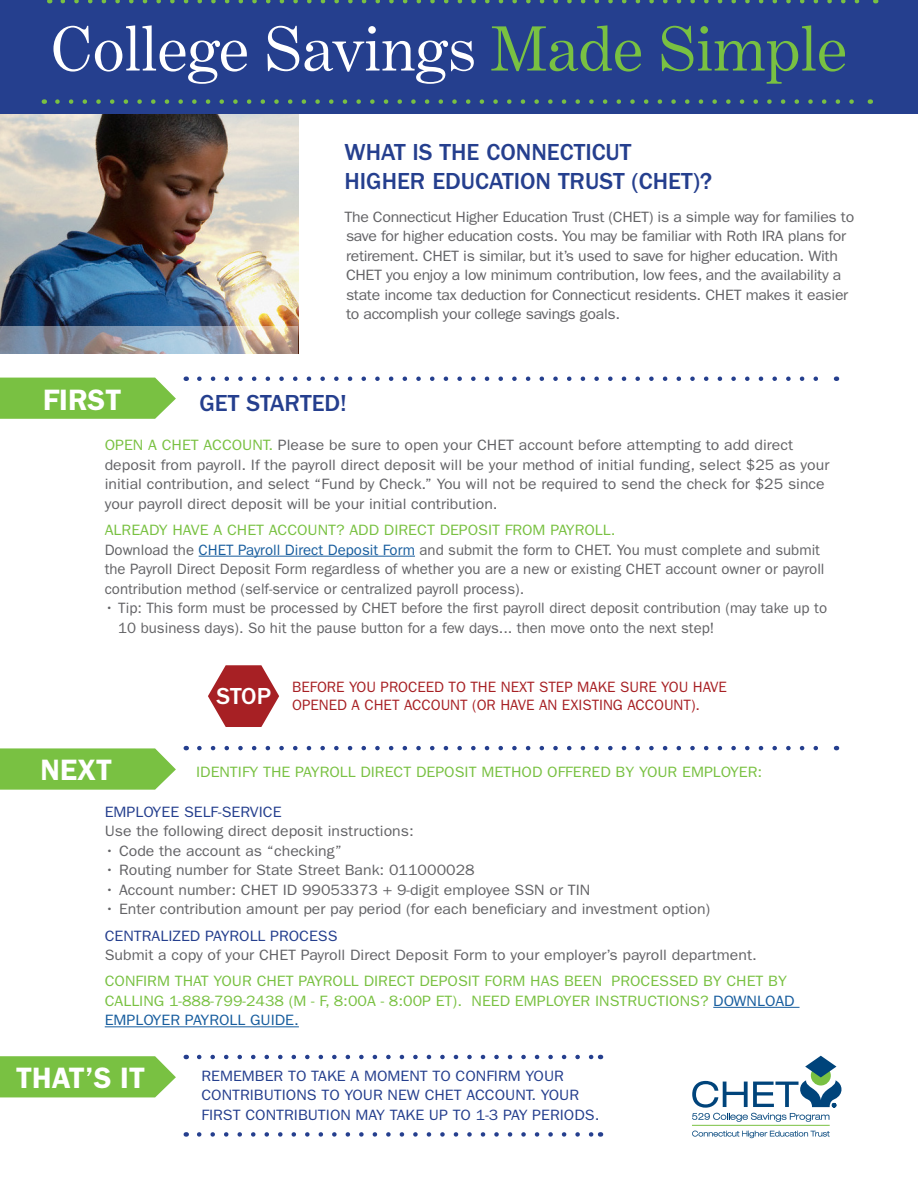
<style>
.page{position:relative;width:918px;height:1188px;background:#fff}
.page>*{position:absolute;margin:0;border:0;box-sizing:border-box;transform-origin:0 0}
.Big_Head{font:64.5px "Benton Modern One";color:#fff}
.Big_Head-2{font:600 29.7px "Franklin Gothic";color:#fff}
.Blue_Head{font:500 24px/28.5px "ITC Franklin Gothic Std";color:#253f8e}
.lg_bl_body{font:500 24px "ITC Franklin Gothic Std";color:#253f8e}
.t1{font:500 24px "ITC Franklin Gothic Std";color:#fff}
.Bl_Bullets{font:15px/19.5px "ITC Franklin Gothic Std";color:#636366;scale:1.06 1}
.Bl_Bullets-2{font:15px/19.5px "ITC Franklin Gothic Std";color:#636366}
.main_body{font:15px/19.5px "ITC Franklin Gothic Std";letter-spacing:-.02em;color:#636366;scale:1.06 1}
.Bl_Bullets-3{font:15px/19.5px "ITC Franklin Gothic Std";color:#79c142;scale:1.06 1}
.Bl_Bullets-4{font:15px/19.5px "ITC Franklin Gothic Std";color:#253f8e;scale:1.06 1}
.t2{font:15px "ITC Franklin Gothic Std";color:#a72024}
.lg_bl_body-2{font:15px "ITC Franklin Gothic Std";color:#79c142;scale:1.06 1}
.s1{color:#79c142}
.s2{color:#175d9e}
</style>
<div class="page">
<img style="left:0;top:113px;width:298px;height:213px">
<div style="left:0;top:0;width:918px;height:113px;background:#253f8e"></div>
<svg style="left:0;top:378px;width:176px;height:41px;background:#81c44e"></svg>
<svg style="left:0;top:748px;width:176px;height:42px;background:#83c550"></svg>
<svg style="left:0;top:1056px;width:176px;height:41px;background:#81c44e"></svg>
<hr style="left:199px;top:556px;width:216px;height:1px;background:#175d9e">
<hr style="left:713px;top:1007px;width:87px;height:1px;background:#175d9e">
<hr style="left:105px;top:1026px;width:194px;height:1px;background:#175d9e">
<svg style="left:692px;top:1131px;width:138px;height:7px"></svg>
<hr style="left:692px;top:1125px;width:138px;height:1px;background:#79c142">
<svg style="left:692px;top:1056px;width:150px;height:66px"></svg>
<svg style="left:208px;top:665px;width:71px;height:62px"></svg>
<svg style="left:199px;top:376px;width:619px;height:5px"></svg>
<svg style="left:199px;top:1055px;width:394px;height:4px"></svg>
<svg style="left:199px;top:1132px;width:394px;height:5px"></svg>
<svg style="left:199px;top:746px;width:619px;height:4px"></svg>
<svg style="left:63px;top:0;width:797px;height:3px"></svg>
<svg style="left:57px;top:99px;width:797px;height:5px"></svg>
<svg style="left:0;top:326px;width:298px;height:28px;background:#99a0ab"></svg>
<p class="Big_Head" style="left:51px;top:13px;width:798px">College Savings <span class="s1">Made Simple</span></p>
<p class="Blue_Head" style="left:345px;top:138px;width:369px">WHAT IS THE CONNECTICUT<br>HIGHER EDUCATION TRUST (CHET)?</p>
<p class="main_body" style="left:345px;top:207px;width:482px">The Connecticut Higher Education Trust (CHET) is a simple way for families to save for higher education costs. You may be familiar with Roth IRA plans for retirement. CHET is similar, but it’s used to save for higher education. With CHET you enjoy a low minimum contribution, low fees, and the availability a state income tax deduction for Connecticut residents. CHET makes it easier to accomplish your college savings goals.</p>
<p class="Big_Head-2" style="left:43px;top:382px;width:80px">FIRST</p>
<p class="lg_bl_body" style="left:200px;top:389px;width:149px">GET STARTED!</p>
<p class="Bl_Bullets" style="left:105px;top:436px;width:685px"><span class="s1">OPEN A CHET ACCOUNT.</span> Please be sure to open your CHET account before attempting to add direct deposit from payroll. If the payroll direct deposit will be your method of initial funding, select $25 as your initial contribution, and select “Fund by Check.” You will not be required to send the check for $25 since your payroll direct deposit will be your initial contribution.</p>
<p class="Bl_Bullets-3" style="left:105px;top:520px;width:483px">ALREADY HAVE A CHET ACCOUNT? ADD DIRECT DEPOSIT FROM PAYROLL.</p>
<p class="Bl_Bullets-2" style="left:105px;top:540px;width:721px">Download the <span class="s2">CHET Payroll Direct Deposit Form</span> and submit the form to CHET. You must complete and submit the Payroll Direct Deposit Form regardless of whether you are a new or existing CHET account owner or payroll contribution method (self-service or centralized payroll process).</p>
<p class="Bl_Bullets-2" style="left:105px;top:598px;width:724px">• Tip: This form must be processed by CHET before the first payroll direct deposit contribution (may take up to</p>
<p class="Bl_Bullets-2" style="left:118px;top:618px;width:598px">10 business days). So hit the pause button for a few days... then move onto the next step!</p>
<p class="t1" style="left:217px;top:683px;width:56px">STOP</p>
<p class="t2" style="left:292px;top:678px;width:436px">BEFORE YOU PROCEED TO THE NEXT STEP MAKE SURE YOU HAVE</p>
<p class="t2" style="left:292px;top:696px;width:409px">OPENED A CHET ACCOUNT (OR HAVE AN EXISTING ACCOUNT).</p>
<p class="Big_Head-2" style="left:40px;top:752px;width:73px">NEXT</p>
<p class="lg_bl_body-2" style="left:196px;top:763px;width:536px">IDENTIFY THE PAYROLL DIRECT DEPOSIT METHOD OFFERED BY YOUR EMPLOYER:</p>
<p class="Bl_Bullets-4" style="left:105px;top:802px;width:168px">EMPLOYEE SELF-SERVICE</p>
<p class="Bl_Bullets" style="left:105px;top:822px;width:293px">Use the following direct deposit instructions:</p>
<p class="Bl_Bullets" style="left:105px;top:841px;width:225px">• Code the account as “checking”</p>
<p class="Bl_Bullets" style="left:105px;top:861px;width:350px">• Routing number for State Street Bank: 011000028</p>
<p class="Bl_Bullets" style="left:105px;top:880px;width:460px">• Account number: CHET ID 99053373 + 9-digit employee SSN or TIN</p>
<p class="Bl_Bullets" style="left:105px;top:900px;width:573px">• Enter contribution amount per pay period (for each beneficiary and investment option)</p>
<p class="Bl_Bullets-4" style="left:105px;top:926px;width:221px">CENTRALIZED PAYROLL PROCESS</p>
<p class="Bl_Bullets" style="left:105px;top:945px;width:617px">Submit a copy of your CHET Payroll Direct Deposit Form to your employer’s payroll department.</p>
<p class="Bl_Bullets-3" style="left:105px;top:972px;width:652px">CONFIRM THAT YOUR CHET PAYROLL DIRECT DEPOSIT FORM HAS BEEN PROCESSED BY CHET BY<br>CALLING 1-888-799-2438 (M - F, 8:00A - 8:00P ET). NEED EMPLOYER INSTRUCTIONS? <span class="s2">DOWNLOAD<br>EMPLOYER PAYROLL GUIDE.</span></p>
<p class="Big_Head-2" style="left:16px;top:1060px;width:131px">THAT’S IT</p>
<p class="Bl_Bullets-4" style="left:201px;top:1066px;width:377px">REMEMBER TO TAKE A MOMENT TO CONFIRM YOUR<br>CONTRIBUTIONS TO YOUR NEW CHET ACCOUNT. YOUR<br>FIRST CONTRIBUTION MAY TAKE UP TO 1-3 PAY PERIODS.</p>
</div>
